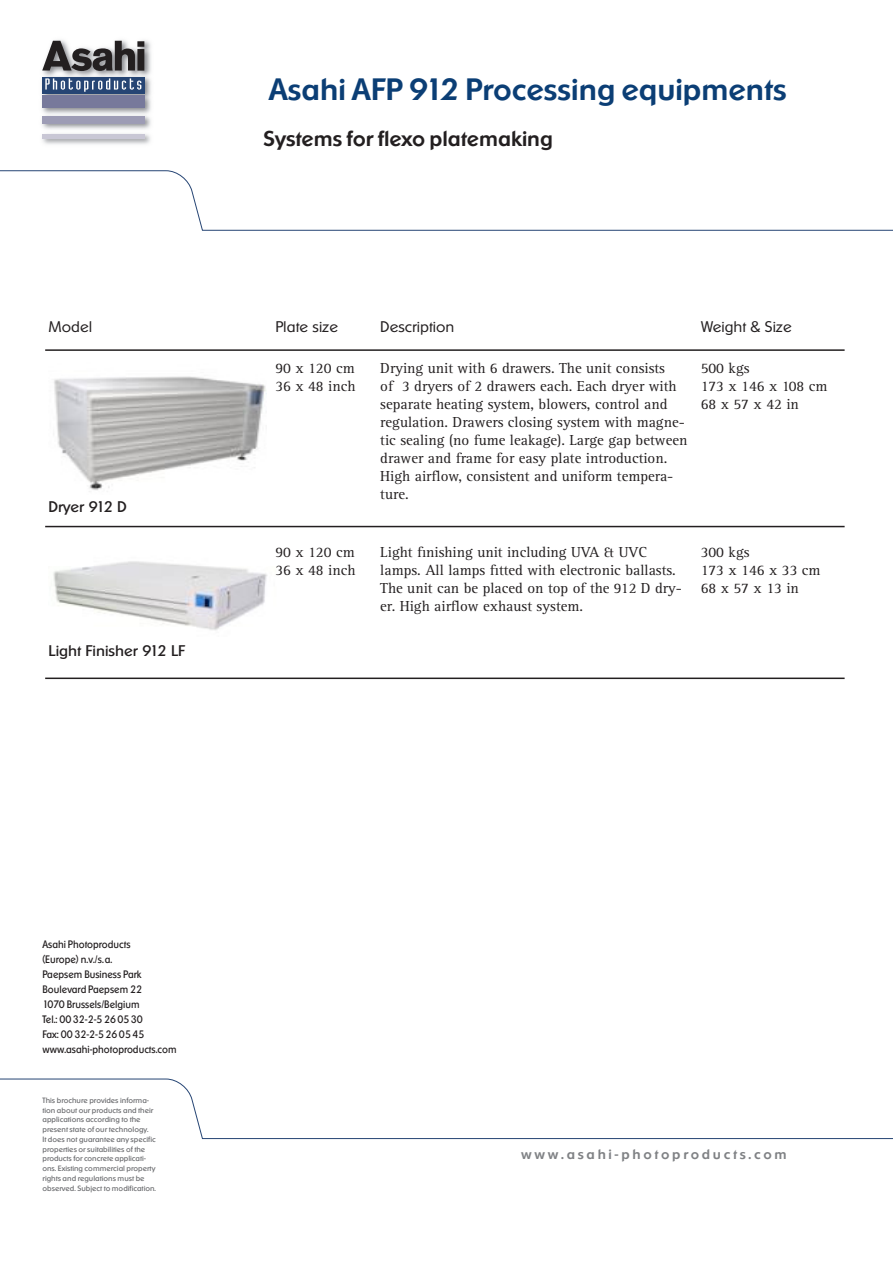
<style>
.page{position:relative;width:893px;height:1263px;background:#fff}
.page>*{position:absolute;margin:0;border:0;box-sizing:border-box;transform-origin:0 0}
.t1{font:500 30px "Ornitons";color:#0b3e75}
.t2{font:500 21px "Ornitons";color:#231f20}
.t3{font:15px/18px "Rotis Serif";color:#231f20}
.t4{font:300 15px "Ornitons";color:#231f20}
.t5{font:15px "Ornitons";color:#231f20}
.t6{font:500 13.5px "Ornitons";letter-spacing:.2em;color:#808285}
.t7{font:10.5px "Ornitons";color:#231f20;scale:.9 1}
.t8{font:7.5px/9.8px "Ornitons";color:#6c6d70}
</style>
<div class="page">
<img style="left:42px;top:40px;width:109px;height:105px">
<div style="left:42px;top:77px;width:102px;height:16px;background:#264574"></div>
<svg style="left:42px;top:41px;width:102px;height:30px"></svg>
<div style="left:42px;top:96px;width:102px;height:12px;background:#77799b"></div>
<div style="left:42px;top:116px;width:102px;height:7px;background:#9d9cb5"></div>
<hr style="left:42px;top:134px;width:102px;height:4px;background:#c9c7d5">
<svg style="left:45px;top:78px;width:96px;height:14px"></svg>
<svg style="left:0;top:170px;width:893px;height:61px"></svg>
<svg style="left:0;top:1078px;width:893px;height:61px"></svg>
<img style="left:54px;top:376px;width:212px;height:116px">
<img style="left:53px;top:561px;width:214px;height:70px">
<hr style="left:45px;top:349px;width:800px;height:2px;background:#231f20">
<hr style="left:45px;top:526px;width:800px;height:1px;background:#231f20">
<hr style="left:45px;top:677px;width:800px;height:2px;background:#231f20">
<p class="t1" style="left:269px;top:71px;width:519px">Asahi AFP 912 Processing equipments</p>
<p class="t2" style="left:264px;top:126px;width:291px">Systems for flexo platemaking</p>
<p class="t4" style="left:49px;top:318px;width:45px">Model</p>
<p class="t4" style="left:275px;top:318px;width:64px">Plate size</p>
<p class="t4" style="left:380px;top:318px;width:76px">Description</p>
<p class="t4" style="left:701px;top:318px;width:93px">Weight &amp; Size</p>
<p class="t5" style="left:49px;top:498px;width:80px">Dryer 912 D</p>
<p class="t5" style="left:49px;top:642px;width:138px">Light Finisher 912 LF</p>
<p class="t3" style="left:275px;top:359px;width:81px">90 x 120 cm</p>
<p class="t3" style="left:275px;top:377px;width:82px">36 x 48 inch</p>
<p class="t3" style="left:275px;top:543px;width:81px">90 x 120 cm</p>
<p class="t3" style="left:275px;top:561px;width:82px">36 x 48 inch</p>
<p class="t3" style="left:380px;top:359px;width:309px">Drying unit with 6 drawers. The unit consists<br>of 3 dryers of 2 drawers each. Each dryer with separate heating system, blowers, control and regulation. Drawers closing system with magne&shy;tic sealing (no fume leakage). Large gap between drawer and frame for easy plate introduction.<br>High airflow, consistent and uniform tempera&shy;ture.</p>
<p class="t3" style="left:701px;top:359px;width:50px">500 kgs</p>
<p class="t3" style="left:701px;top:377px;width:128px">173 x 146 x 108 cm<br>68 x 57 x 42 in</p>
<p class="t3" style="left:380px;top:543px;width:303px">Light finishing unit including UVA &amp; UVC lamps. All lamps fitted with electronic ballasts.<br>The unit can be placed on top of the 912 D dry&shy;er. High airflow exhaust system.</p>
<p class="t3" style="left:701px;top:543px;width:50px">300 kgs</p>
<p class="t3" style="left:701px;top:561px;width:121px">173 x 146 x 33 cm<br>68 x 57 x 13 in</p>
<p class="t7" style="left:43px;top:937px;width:99px">Asahi Photoproducts</p>
<p class="t7" style="left:43px;top:952px;width:79px">(Europe) n.v./s.a.</p>
<p class="t7" style="left:43px;top:967px;width:112px">Paepsem Business Park</p>
<p class="t7" style="left:43px;top:982px;width:112px">Boulevard Paepsem 22</p>
<p class="t7" style="left:43px;top:997px;width:109px">1070 Brussels/Belgium</p>
<p class="t7" style="left:43px;top:1012px;width:113px">Tel.: 0032-2-5260530</p>
<p class="t7" style="left:43px;top:1027px;width:115px">Fax: 0032-2-5260545</p>
<p class="t7" style="left:43px;top:1042px;width:150px">www.asahi-photoproducts.com</p>
<p class="t8" style="left:43px;top:1095px;width:112px">This brochure provides informa&shy;tion about our products and their applications according to the</p>
<p class="t8" style="left:43px;top:1124px;width:108px">present state of our technology.</p>
<p class="t8" style="left:43px;top:1134px;width:115px">It does not guarantee any specific properties or suitabilities of the products for concrete applicati&shy;ons. Existing commercial property rights and regulations must be observed. Subject to modification.</p>
<p class="t6" style="left:521px;top:1145px;width:267px">www.asahi-photoproducts.com</p>
</div>
